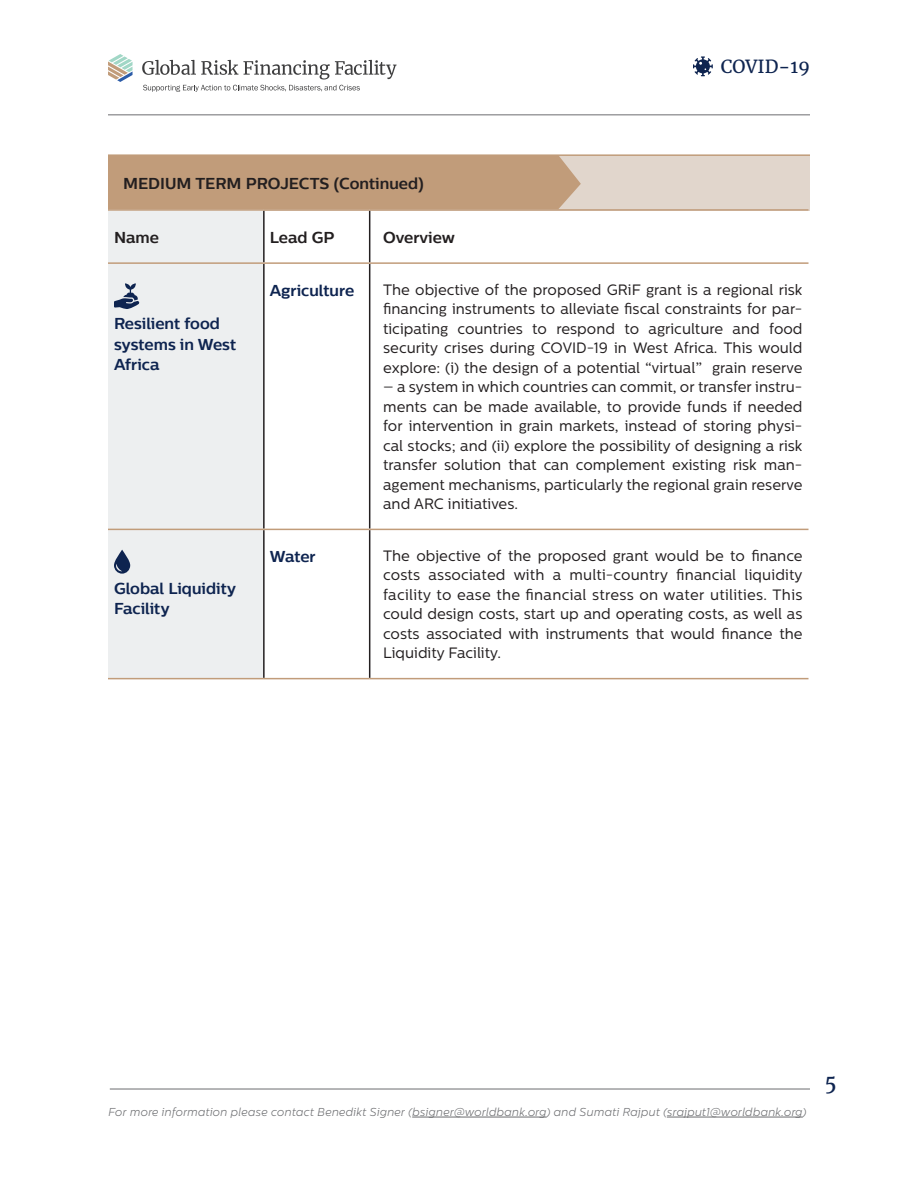
<style>
.page{position:relative;width:918px;height:1188px;background:#fff}
.page>*{position:absolute;margin:0;border:0;box-sizing:border-box;transform-origin:0 0}
.t1{font:21px "Merriweather";color:#0e2450}
.t2{font:18px "Merriweather";color:#0e2450}
.t3{font:700 15.75px/20.2px "Centrale Sans";color:#0e2450}
.t4{font:700 15.75px "Centrale Sans";color:#231f20}
.t5{font:15px/19.5px "Centrale Sans";color:#231f20;text-align:justify}
.t6{font:italic 300 11.55px "Centrale Sans";letter-spacing:.01em;color:#6c6d70}
</style>
<div class="page">
<hr style="left:108px;top:114px;width:702px;height:1px;background:#6c6d70">
<hr style="left:110px;top:1089px;width:700px;height:1px;background:#6c6d70">
<hr style="left:412px;top:1117px;width:134px;height:1px;background:#6c6d70">
<hr style="left:667px;top:1117px;width:136px;height:1px;background:#6c6d70">
<svg style="left:108px;top:54px;width:25px;height:28px"></svg>
<svg style="left:142px;top:60px;width:255px;height:32px"></svg>
<svg style="left:693px;top:56px;width:20px;height:20px"></svg>
<div style="left:108px;top:155px;width:702px;height:55px;background:#e1d6cc"></div>
<div style="left:108px;top:211px;width:155px;height:467px;background:#edeff0"></div>
<hr style="left:263px;top:211px;width:2px;height:51px;background:#231f20">
<hr style="left:369px;top:211px;width:1px;height:51px;background:#231f20">
<hr style="left:263px;top:264px;width:2px;height:265px;background:#231f20">
<hr style="left:369px;top:264px;width:1px;height:265px;background:#231f20">
<hr style="left:263px;top:530px;width:2px;height:148px;background:#231f20">
<hr style="left:369px;top:530px;width:1px;height:148px;background:#231f20">
<hr style="left:108px;top:209px;width:156px;height:2px;background:#c19c7a">
<hr style="left:264px;top:209px;width:106px;height:2px;background:#c19c7a">
<hr style="left:370px;top:209px;width:439px;height:2px;background:#c19c7a">
<hr style="left:108px;top:262px;width:156px;height:2px;background:#c19c7a">
<hr style="left:264px;top:262px;width:106px;height:2px;background:#c19c7a">
<hr style="left:370px;top:262px;width:439px;height:2px;background:#c19c7a">
<hr style="left:108px;top:529px;width:156px;height:1px;background:#c19c7a">
<hr style="left:264px;top:529px;width:106px;height:1px;background:#c19c7a">
<hr style="left:370px;top:529px;width:439px;height:1px;background:#c19c7a">
<hr style="left:108px;top:678px;width:156px;height:1px;background:#c19c7a">
<hr style="left:264px;top:678px;width:106px;height:1px;background:#c19c7a">
<hr style="left:370px;top:678px;width:439px;height:1px;background:#c19c7a">
<svg style="left:114px;top:283px;width:26px;height:26px"></svg>
<svg style="left:114px;top:550px;width:16px;height:24px"></svg>
<div style="left:108px;top:156px;width:473px;height:53px;background:#c19c7a"></div>
<hr style="left:108px;top:154px;width:702px;height:2px;background:#c19c7a">
<p class="t4" style="left:123px;top:174px;width:302px">MEDIUM TERM PROJECTS (Continued)</p>
<p class="t4" style="left:114px;top:228px;width:47px">Name</p>
<p class="t4" style="left:270px;top:228px;width:66px">Lead GP</p>
<p class="t4" style="left:383px;top:228px;width:73px">Overview</p>
<p class="t2" style="left:721px;top:55px;width:91px">COVID-19</p>
<p class="t3" style="left:114px;top:313px;width:124px">Resilient food systems in West<br>Africa</p>
<p class="t3" style="left:114px;top:578px;width:124px">Global Liquidity<br>Facility</p>
<p class="t3" style="left:270px;top:280px;width:86px">Agriculture</p>
<p class="t5" style="left:383px;top:280px;width:421px">The objective of the proposed GRiF grant is a regional risk financing instruments to alleviate fiscal constraints for par&shy;ticipating countries to respond to agriculture and food security crises during COVID-19 in West Africa. This would explore: (i) the design of a potential “virtual” grain reserve</p>
<p class="t5" style="left:383px;top:377px;width:421px">– a system in which countries can commit, or transfer instru&shy;ments can be made available, to provide funds if needed for intervention in grain markets, instead of storing physi&shy;cal stocks; and (ii) explore the possibility of designing a risk transfer solution that can complement existing risk man&shy;agement mechanisms, particularly the regional grain reserve and ARC initiatives.</p>
<p class="t3" style="left:270px;top:546px;width:47px">Water</p>
<p class="t5" style="left:383px;top:546px;width:421px">The objective of the proposed grant would be to finance costs associated with a multi-country financial liquidity facility to ease the financial stress on water utilities. This could design costs, start up and operating costs, as well as costs associated with instruments that would finance the Liquidity Facility.</p>
<p class="t6" style="left:108px;top:1105px;width:700px">For more information please contact Benedikt Signer (bsigner@worldbank.org) and Sumati Rajput (srajput1@worldbank.org)</p>
<h1 class="t1" style="left:824px;top:1069px;width:14px">5</h1>
</div>
